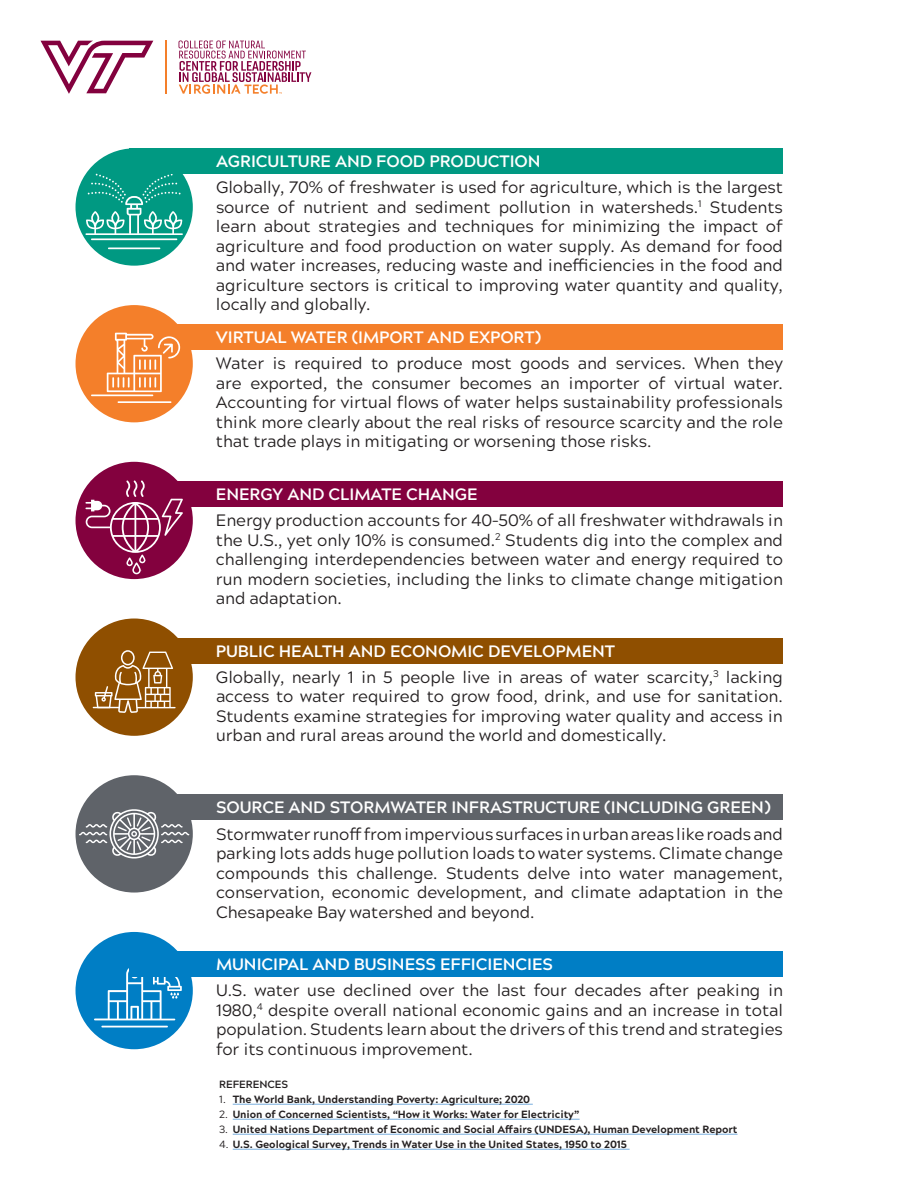
<style>
.page{position:relative;width:918px;height:1188px;background:#fff}
.page>*{position:absolute;margin:0;border:0;box-sizing:border-box;transform-origin:0 0}
.t1{font:16.5px/19.5px "Acherus Grotesque";letter-spacing:-.005em;color:#231f20;text-align:justify}
.t2{font:700 16.5px "Acherus Grotesque";letter-spacing:-.005em;color:#fff}
.t3{font:800 10.5px "Acherus Grotesque";letter-spacing:-.005em;color:#231f20}
.t4{font:700 10.5px "Acherus Grotesque";letter-spacing:-.005em;color:#231f20}
.s1{font-weight:700;color:#fff}
.s2{font-weight:400}
</style>
<div class="page">
<svg style="left:179px;top:41px;width:132px;height:53px"></svg>
<svg style="left:40px;top:41px;width:113px;height:53px"></svg>
<hr style="left:165px;top:41px;width:2px;height:53px;background:#f47f2a">
<div style="left:76px;top:932px;width:117px;height:117px;background:#007ec5;border-radius:50%"></div>
<svg style="left:94px;top:968px;width:88px;height:52px"></svg>
<hr style="left:101px;top:1026px;width:67px;height:1px;background:#fff">
<div style="left:76px;top:148px;width:117px;height:118px;background:#009982;border-radius:50%"></div>
<hr style="left:91px;top:238px;width:86px;height:2px;background:#fff">
<hr style="left:108px;top:248px;width:52px;height:1px;background:#fff">
<svg style="left:85px;top:174px;width:98px;height:61px"></svg>
<div style="left:130px;top:148px;width:653px;height:25px;background:#009982"></div>
<div style="left:130px;top:325px;width:653px;height:25px;background:#f47f2a"></div>
<div style="left:130px;top:481px;width:653px;height:25px;background:#83013e"></div>
<div style="left:130px;top:638px;width:653px;height:25px;background:#8f4f00"></div>
<div style="left:130px;top:795px;width:653px;height:25px;background:#5f6369"></div>
<div style="left:130px;top:952px;width:653px;height:25px;background:#007ec5"></div>
<div style="left:76px;top:462px;width:117px;height:117px;background:#83013e;border-radius:50%"></div>
<svg style="left:85px;top:480px;width:98px;height:94px"></svg>
<hr style="left:233px;top:1104px;width:300px;height:1px;background:#79aede">
<hr style="left:233px;top:1119px;width:347px;height:1px;background:#79aede">
<hr style="left:233px;top:1134px;width:505px;height:1px;background:#79aede">
<hr style="left:233px;top:1149px;width:397px;height:1px;background:#79aede">
<div style="left:76px;top:775px;width:117px;height:118px;background:#5f6369;border-radius:50%"></div>
<svg style="left:79px;top:808px;width:110px;height:52px"></svg>
<div style="left:76px;top:619px;width:117px;height:117px;background:#8f4f00;border-radius:50%"></div>
<svg style="left:93px;top:650px;width:83px;height:63px"></svg>
<div style="left:76px;top:305px;width:117px;height:117px;background:#f47f2a;border-radius:50%"></div>
<svg style="left:107px;top:333px;width:73px;height:59px"></svg>
<hr style="left:91px;top:395px;width:62px;height:1px;background:#fff">
<hr style="left:118px;top:401px;width:53px;height:2px;background:#fff">
<p class="t2" style="left:216px;top:147px;width:326px">AGRICULTURE AND FOOD PRODUCTION</p>
<p class="t1" style="left:216px;top:177px;width:569px">Globally, 70% of freshwater is used for agriculture, which is the largest source of nutrient and sediment pollution in watersheds.<sup>1</sup> Students learn about strategies and techniques for minimizing the impact of agriculture and food production on water supply. As demand for food and water increases, reducing waste and inefficiencies in the food and agriculture sectors is critical to improving water quantity and quality, locally and globally.</p>
<p class="t2" style="left:216px;top:323px;width:327px">VIRTUAL WATER (IMPORT AND EXPORT)</p>
<p class="t1" style="left:216px;top:353px;width:569px">Water is required to produce most goods and services. When they are exported, the consumer becomes an importer of virtual water.<br>Accounting for virtual flows of water helps sustainability professionals think more clearly about the real risks of resource scarcity and the role that trade plays in mitigating or worsening those risks.</p>
<p class="t2" style="left:216px;top:480px;width:263px">ENERGY AND CLIMATE CHANGE</p>
<p class="t1" style="left:216px;top:510px;width:569px">Energy production accounts for 40–50% of all freshwater withdrawals in the U.S., yet only 10% is consumed.<sup>2</sup> Students dig into the complex and challenging interdependencies between water and energy required to run modern societies, including the links to climate change mitigation and adaptation.</p>
<p class="t1" style="left:216px;top:637px;width:569px;line-height:26.2px"><span class="s1">PUBLIC HEALTH AND ECONOMIC DEVELOPMENT<br></span>Globally, nearly 1 in 5 people live in areas of water scarcity,<sup>3</sup> lacking</p>
<p class="t1" style="left:216px;top:686px;width:568px">access to water required to grow food, drink, and use for sanitation.<br>Students examine strategies for improving water quality and access in urban and rural areas around the world and domestically.</p>
<p class="t2" style="left:216px;top:793px;width:556px">SOURCE AND STORMWATER INFRASTRUCTURE (INCLUDING GREEN)</p>
<p class="t1" style="left:216px;top:823px;width:569px">Stormwater runoff from impervious surfaces in urban areas like roads and parking lots adds huge pollution loads to water systems. Climate change compounds this challenge. Students delve into water management, conservation, economic development, and climate adaptation in the Chesapeake Bay watershed and beyond.</p>
<p class="t2" style="left:216px;top:950px;width:339px">MUNICIPAL AND BUSINESS EFFICIENCIES</p>
<p class="t1" style="left:216px;top:980px;width:569px">U.S. water use declined over the last four decades after peaking in 1980,<sup>4</sup> despite overall national economic gains and an increase in total population. Students learn about the drivers of this trend and strategies for its continuous improvement.</p>
<p class="t4" style="left:219px;top:1075px;width:71px">REFERENCES</p>
<p class="t3" style="left:219px;top:1090px;width:313px"><span class="s2">1.</span> The World Bank, Understanding Poverty: Agriculture; 2020</p>
<p class="t3" style="left:219px;top:1105px;width:362px"><span class="s2">2.</span> Union of Concerned Scientists, “How it Works: Water for Electricity”</p>
<p class="t3" style="left:219px;top:1120px;width:520px"><span class="s2">3.</span> United Nations Department of Economic and Social Affairs (UNDESA), Human Development Report</p>
<p class="t3" style="left:219px;top:1135px;width:409px"><span class="s2">4.</span> U.S. Geological Survey, Trends in Water Use in the United States, 1950 to 2015</p>
</div>
